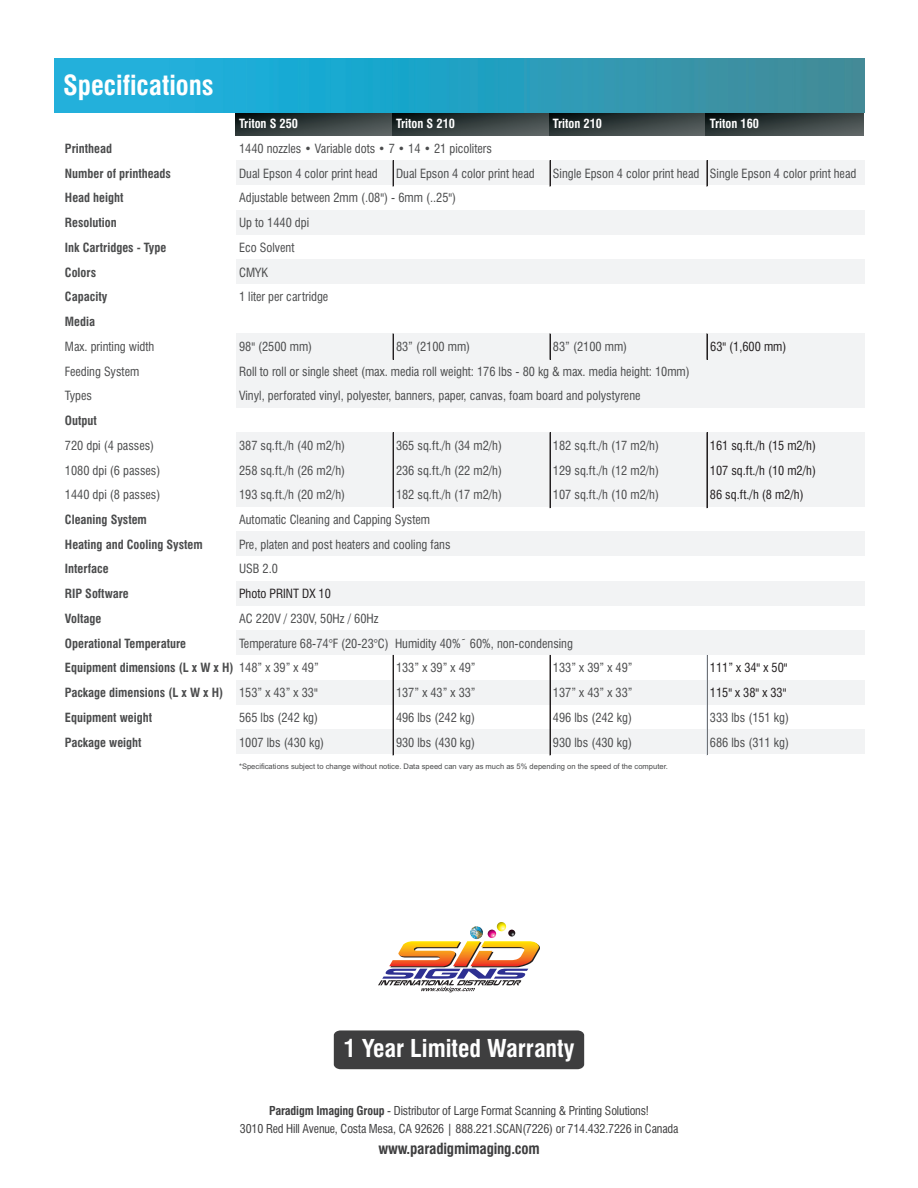
<style>
.page{position:relative;width:918px;height:1188px;background:#fff}
.page>*{position:absolute;margin:0;border:0;box-sizing:border-box;transform-origin:0 0}
.t1{font:700 condensed 27px "Swiss 721 BT";color:#fff}
.t2{font:700 condensed 24px "Swiss 721 BT";color:#fff}
.t3{font:700 condensed 15px "Swiss 721 BT";letter-spacing:-.015em;color:#3e3e3f}
.t4{font:condensed 12.3px/24.8px "Swiss 721 BT";color:#4b4c4d}
.t5{font:700 condensed 12.3px/24.8px "Swiss 721 BT";color:#4b4c4d}
.t6{font:condensed 12.3px "Swiss 721 BT";color:#231f20}
.t7{font:700 condensed 12.3px "Swiss 721 BT";color:#fff}
.t8{font:condensed 12px/18px "Swiss 721 BT";letter-spacing:-.015em;color:#3e3e3f;text-align:center}
.t9{font:7.65px "Arial";color:#4b4c4d}
.s1{font-weight:400}
.s2{font-weight:700}
</style>
<div class="page">
<img style="left:235px;top:112px;width:629px;height:24px">
<div style="left:236px;top:161px;width:629px;height:25px;background:#f2f3f4"></div>
<div style="left:63px;top:185px;width:802px;height:26px;background:#fff"></div>
<div style="left:236px;top:210px;width:629px;height:26px;background:#f2f3f4"></div>
<div style="left:63px;top:235px;width:802px;height:25px;background:#fff"></div>
<div style="left:236px;top:260px;width:629px;height:25px;background:#f2f3f4"></div>
<div style="left:63px;top:284px;width:802px;height:51px;background:#fff"></div>
<div style="left:236px;top:334px;width:629px;height:75px;background:#f2f3f4"></div>
<div style="left:63px;top:408px;width:802px;height:26px;background:#fff"></div>
<div style="left:236px;top:433px;width:629px;height:75px;background:#f2f3f4"></div>
<div style="left:63px;top:507px;width:802px;height:26px;background:#fff"></div>
<div style="left:236px;top:532px;width:629px;height:25px;background:#f2f3f4"></div>
<div style="left:63px;top:556px;width:802px;height:26px;background:#fff"></div>
<div style="left:236px;top:581px;width:629px;height:26px;background:#f2f3f4"></div>
<div style="left:63px;top:606px;width:802px;height:25px;background:#fff"></div>
<div style="left:236px;top:631px;width:629px;height:25px;background:#f2f3f4"></div>
<div style="left:63px;top:655px;width:802px;height:26px;background:#fff"></div>
<div style="left:236px;top:680px;width:629px;height:26px;background:#f2f3f4"></div>
<div style="left:63px;top:705px;width:802px;height:25px;background:#fff"></div>
<div style="left:236px;top:729px;width:629px;height:26px;background:#f2f3f4"></div>
<div style="left:63px;top:754px;width:802px;height:26px;background:#fff"></div>
<svg style="left:393px;top:161px;width:1px;height:25px"></svg>
<svg style="left:550px;top:161px;width:1px;height:25px"></svg>
<svg style="left:707px;top:161px;width:1px;height:25px"></svg>
<svg style="left:393px;top:334px;width:1px;height:25px"></svg>
<svg style="left:550px;top:334px;width:1px;height:25px"></svg>
<svg style="left:707px;top:334px;width:1px;height:25px"></svg>
<hr style="left:393px;top:433px;width:1px;height:75px;background:#231f20">
<hr style="left:550px;top:433px;width:1px;height:75px;background:#231f20">
<hr style="left:707px;top:433px;width:1px;height:75px;background:#231f20">
<hr style="left:393px;top:655px;width:1px;height:100px;background:#231f20">
<hr style="left:550px;top:655px;width:1px;height:100px;background:#231f20">
<hr style="left:707px;top:655px;width:1px;height:100px;background:#cdd7e0">
<img style="left:54px;top:58px;width:810px;height:54px">
<div style="left:334px;top:1030px;width:250px;height:39px;background:#3e3e3f"></div>
<svg style="left:378px;top:922px;width:162px;height:70px"></svg>
<h1 class="t1" style="left:63px;top:74px;width:152px">Specifications</h1>
<p class="t5" style="left:65px;top:137px;width:108px">Printhead<br>Number of printheads</p>
<p class="t7" style="left:239px;top:119px;width:61px">Triton S 250</p>
<p class="t7" style="left:396px;top:119px;width:61px">Triton S 210</p>
<p class="t7" style="left:553px;top:119px;width:51px">Triton 210</p>
<p class="t7" style="left:710px;top:119px;width:51px">Triton 160</p>
<p class="t4" style="left:239px;top:137px;width:254px">1440 nozzles • Variable dots • 7 • 14 • 21 picoliters</p>
<p class="t4" style="left:239px;top:162px;width:140px">Dual Epson 4 color print head</p>
<p class="t4" style="left:396px;top:162px;width:140px">Dual Epson 4 color print head</p>
<p class="t4" style="left:553px;top:162px;width:305px">Single Epson 4 color print head Single Epson 4 color print head</p>
<p class="t4" style="left:239px;top:187px;width:219px">Adjustable between 2mm (.08") - 6mm (..25")</p>
<p class="t5" style="left:65px;top:187px;width:103px">Head height<br>Resolution<br>Ink Cartridges - Type<br>Colors<br>Capacity<br>Media</p>
<p class="t4" style="left:65px;top:335px;width:91px">Max. printing width</p>
<p class="t4" style="left:239px;top:335px;width:75px">98" (2500 mm)</p>
<p class="t4" style="left:396px;top:335px;width:76px">83” (2100 mm)</p>
<p class="t4" style="left:553px;top:335px;width:76px">83” (2100 mm)</p>
<p class="t6" style="left:710px;top:342px;width:78px">63" (1,600 mm)</p>
<p class="t4" style="left:65px;top:360px;width:76px">Feeding System<br>Types</p>
<p class="t5" style="left:65px;top:409px;width:33px">Output</p>
<p class="t4" style="left:65px;top:434px;width:91px">720 dpi (4 passes)</p>
<p class="t4" style="left:239px;top:434px;width:108px">387 sq.ft./h (40 m2/h)</p>
<p class="t4" style="left:396px;top:434px;width:108px">365 sq.ft./h (34 m2/h)</p>
<p class="t4" style="left:553px;top:434px;width:108px">182 sq.ft./h (17 m2/h)</p>
<p class="t6" style="left:710px;top:440px;width:108px">161 sq.ft./h (15 m2/h)</p>
<p class="t4" style="left:65px;top:459px;width:97px">1080 dpi (6 passes)</p>
<p class="t4" style="left:239px;top:459px;width:108px">258 sq.ft./h (26 m2/h)</p>
<p class="t4" style="left:396px;top:459px;width:108px">236 sq.ft./h (22 m2/h)</p>
<p class="t4" style="left:553px;top:459px;width:108px">129 sq.ft./h (12 m2/h)</p>
<p class="t6" style="left:710px;top:465px;width:108px">107 sq.ft./h (10 m2/h)</p>
<p class="t4" style="left:65px;top:484px;width:97px">1440 dpi (8 passes)</p>
<p class="t4" style="left:239px;top:484px;width:108px">193 sq.ft./h (20 m2/h)</p>
<p class="t4" style="left:396px;top:484px;width:108px">182 sq.ft./h (17 m2/h)</p>
<p class="t4" style="left:553px;top:484px;width:108px">107 sq.ft./h (10 m2/h)</p>
<p class="t6" style="left:710px;top:490px;width:95px">86 sq.ft./h (8 m2/h)</p>
<p class="t5" style="left:65px;top:508px;width:255px">Cleaning System<br>Heating and Cooling System<br>Interface<br>RIP Software<br>Voltage<br>Operational Temperature<br>Equipment dimensions (L x W x H) <span class="s1">148” x 39” x 49”</span></p>
<p class="t4" style="left:239px;top:212px;width:72px">Up to 1440 dpi<br>Eco Solvent<br>CMYK</p>
<p class="t4" style="left:239px;top:286px;width:91px">1 liter per cartridge</p>
<p class="t4" style="left:239px;top:360px;width:452px">Roll to roll or single sheet (max. media roll weight: 176 lbs - 80 kg &amp; max. media height: 10mm)<br>Vinyl, perforated vinyl, polyester, banners, paper, canvas, foam board and polystyrene</p>
<p class="t4" style="left:239px;top:508px;width:213px">Automatic Cleaning and Capping System<br>Pre, platen and post heaters and cooling fans</p>
<p class="t4" style="left:239px;top:558px;width:40px">USB 2.0</p>
<p class="t6" style="left:239px;top:589px;width:93px">Photo PRINT DX 10</p>
<p class="t4" style="left:239px;top:607px;width:335px">AC 220V / 230V, 50Hz / 60Hz<br>Temperature 68-74°F (20-23°C) Humidity 40%˜ 60%, non-condensing</p>
<p class="t4" style="left:396px;top:657px;width:81px">133” x 39” x 49”</p>
<p class="t6" style="left:710px;top:663px;width:79px">111” x 34" x 50"</p>
<p class="t4" style="left:553px;top:657px;width:81px;text-align:justify">133” x 39” x 49” 137” x 43” x 33” 496 lbs (242 kg)<br>930 lbs (430 kg)</p>
<p class="t5" style="left:65px;top:682px;width:160px">Package dimensions (L x W x H)</p>
<p class="t4" style="left:239px;top:682px;width:80px">153” x 43” x 33"</p>
<p class="t4" style="left:396px;top:682px;width:81px">137” x 43” x 33”</p>
<p class="t6" style="left:710px;top:688px;width:78px">115" x 38" x 33"</p>
<p class="t5" style="left:65px;top:706px;width:89px">Equipment weight</p>
<p class="t4" style="left:239px;top:706px;width:81px">565 lbs (242 kg)</p>
<p class="t4" style="left:396px;top:706px;width:81px">496 lbs (242 kg)</p>
<p class="t4" style="left:710px;top:706px;width:81px">333 lbs (151 kg)</p>
<p class="t5" style="left:65px;top:731px;width:78px">Package weight</p>
<p class="t4" style="left:239px;top:731px;width:87px">1007 lbs (430 kg)</p>
<p class="t4" style="left:396px;top:731px;width:81px">930 lbs (430 kg)</p>
<p class="t4" style="left:710px;top:731px;width:81px">686 lbs (311 kg)</p>
<p class="t9" style="left:239px;top:764px;width:430px">*Specifications subject to change without notice. Data speed can vary as much as 5% depending on the speed of the computer.</p>
<h2 class="t2" style="left:344px;top:1038px;width:232px">1 Year Limited Warranty</h2>
<p class="t8" style="left:240px;top:1103px;width:440px"><span class="s2">Paradigm Imaging Group</span> - Distributor of Large Format Scanning &amp; Printing Solutions!<br>3010 Red Hill Avenue, Costa Mesa, CA 92626 | 888.221.SCAN(7226) or 714.432.7226 in Canada</p>
<p class="t3" style="left:378px;top:1143px;width:163px">www.paradigmimaging.com</p>
</div>
